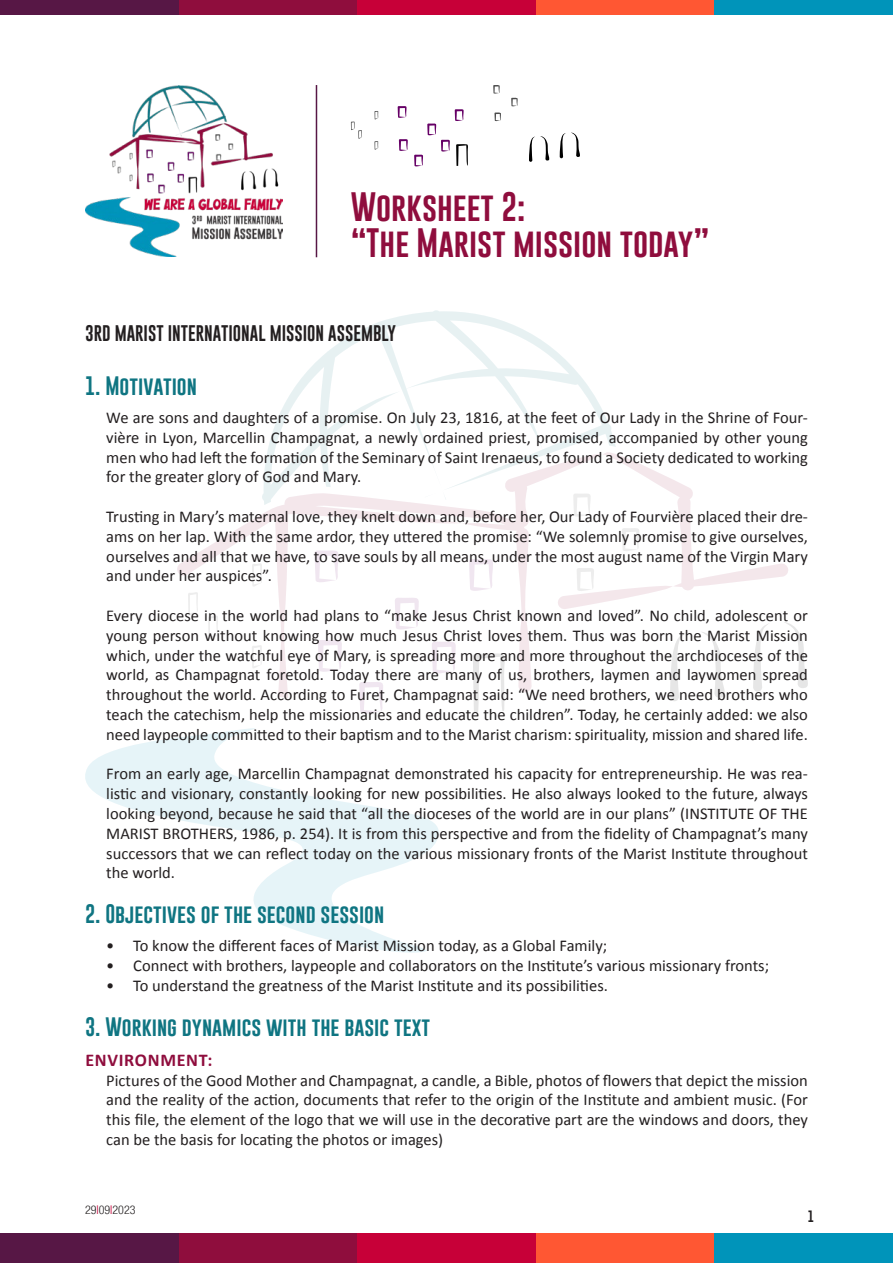
<style>
.page{position:relative;width:893px;height:1263px;background:#fff}
.page>*{position:absolute;margin:0;border:0;box-sizing:border-box;transform-origin:0 0}
.TIT_1{font:30px "Gobold";color:#8f0d3d}
.TIT_3{font:19.5px "Gobold";color:#0f7582}
.SOTTOTITOLO{font:700 18px "Calibri";letter-spacing:.04em;color:#8f0d3d}
.t1{font:16.5px/19.8px "Calibri";color:#231f20;text-align:justify}
.TIT_2{font:16.5px "Gobold";color:#231f20}
.t2{font:300 condensed 12px "Helvetica Neue";color:#231f20}
.t3{font:12px "Gobold";color:#231f20}
.s1{color:#c70038}
</style>
<div class="page">
<svg style="left:474px;top:698px;width:30px;height:14px"></svg>
<svg style="left:670px;top:623px;width:138px;height:78px"></svg>
<svg style="left:360px;top:698px;width:23px;height:16px"></svg>
<svg style="left:177px;top:454px;width:612px;height:244px"></svg>
<svg style="left:261px;top:310px;width:355px;height:195px"></svg>
<svg style="left:85px;top:728px;width:354px;height:225px"></svg>
<div style="left:179px;top:1234px;width:178px;height:29px;background:#8f0d3d"></div>
<div style="left:179px;top:0;width:178px;height:15px;background:#8f0d3d"></div>
<div style="left:357px;top:1234px;width:179px;height:29px;background:#c70038"></div>
<div style="left:357px;top:0;width:179px;height:15px;background:#c70038"></div>
<div style="left:536px;top:1234px;width:178px;height:29px;background:#ff5733"></div>
<div style="left:536px;top:0;width:178px;height:15px;background:#ff5733"></div>
<div style="left:714px;top:1234px;width:179px;height:29px;background:#0094ba"></div>
<div style="left:714px;top:0;width:179px;height:15px;background:#0094ba"></div>
<div style="left:0;top:1234px;width:179px;height:29px;background:#571745"></div>
<div style="left:0;top:0;width:179px;height:15px;background:#571745"></div>
<img style="left:85px;top:86px;width:197px;height:170px">
<svg style="left:351px;top:111px;width:27px;height:39px"></svg>
<svg style="left:493px;top:85px;width:25px;height:37px"></svg>
<svg style="left:529px;top:132px;width:51px;height:30px"></svg>
<svg style="left:398px;top:106px;width:70px;height:61px"></svg>
<hr style="left:316px;top:85px;width:1px;height:172px;background:#571745">
<p class="TIT_1" style="left:351px;top:187px;width:176px">Worksheet 2:</p>
<p class="TIT_1" style="left:351px;top:223px;width:360px">“The Marist mission today”</p>
<p class="TIT_2" style="left:85px;top:323px;width:312px">3RD MARIST INTERNATIONAL MISSION ASSEMBLY</p>
<p class="TIT_3" style="left:85px;top:373px;width:113px">1. Motivation</p>
<p class="t1" style="left:106px;top:407px;width:703px">We are sons and daughters of a promise. On July 23, 1816, at the feet of Our Lady in the Shrine of Four&shy;vière in Lyon, Marcellin Champagnat, a newly ordained priest, promised, accompanied by other young men who had left the formation of the Seminary of Saint Irenaeus, to found a Society dedicated to working for the greater glory of God and Mary.</p>
<p class="t1" style="left:106px;top:506px;width:703px">Trusting in Mary’s maternal love, they knelt down and, before her, Our Lady of Fourvière placed their dre&shy;ams on her lap. With the same ardor, they uttered the promise: “We solemnly promise to give ourselves, ourselves and all that we have, to save souls by all means, under the most august name of the Virgin Mary and under her auspices”.</p>
<p class="t1" style="left:106px;top:605px;width:703px">Every diocese in the world had plans to “make Jesus Christ known and loved”. No child, adolescent or young person without knowing how much Jesus Christ loves them. Thus was born the Marist Mission which, under the watchful eye of Mary, is spreading more and more throughout the archdioceses of the world, as Champagnat foretold. Today there are many of us, brothers, laymen and laywomen spread throughout the world. According to Furet, Champagnat said: “We need brothers, we need brothers who teach the catechism, help the missionaries and educate the children”. Today, he certainly added: we also need laypeople committed to their baptism and to the Marist charism: spirituality, mission and shared life.</p>
<p class="t1" style="left:106px;top:763px;width:703px">From an early age, Marcellin Champagnat demonstrated his capacity for entrepreneurship. He was rea&shy;listic and visionary, constantly looking for new possibilities. He also always looked to the future, always looking beyond, because he said that “all the dioceses of the world are in our plans” (INSTITUTE OF THE MARIST BROTHERS, 1986, p. 254). It is from this perspective and from the fidelity of Champagnat’s many successors that we can reflect today on the various missionary fronts of the Marist Institute throughout the world.</p>
<p class="TIT_3" style="left:85px;top:901px;width:301px">2. Objectives of the second session</p>
<p class="t1" style="left:106px;top:935px;width:502px">• To know the different faces of Marist Mission today, as a Global Family;</p>
<p class="t1" style="left:106px;top:955px;width:664px">• Connect with brothers, laypeople and collaborators on the Institute’s various missionary fronts;</p>
<p class="t1" style="left:106px;top:975px;width:503px">• To understand the greatness of the Marist Institute and its possibilities.</p>
<p class="TIT_3" style="left:85px;top:1014px;width:347px">3. Working dynamics with the basic text</p>
<p class="SOTTOTITOLO" style="left:85px;top:1047px;width:128px">ENVIRONMENT:</p>
<p class="t1" style="left:106px;top:1070px;width:703px">Pictures of the Good Mother and Champagnat, a candle, a Bible, photos of flowers that depict the mission and the reality of the action, documents that refer to the origin of the Institute and ambient music. (For this file, the element of the logo that we will use in the decorative part are the windows and doors, they can be the basis for locating the photos or images)</p>
<p class="t2" style="left:85px;top:1202px;width:52px">29<span class="s1">I</span>09<span class="s1">I</span>2023</p>
<p class="t3" style="left:808px;top:1209px;width:8px">1</p>
</div>
